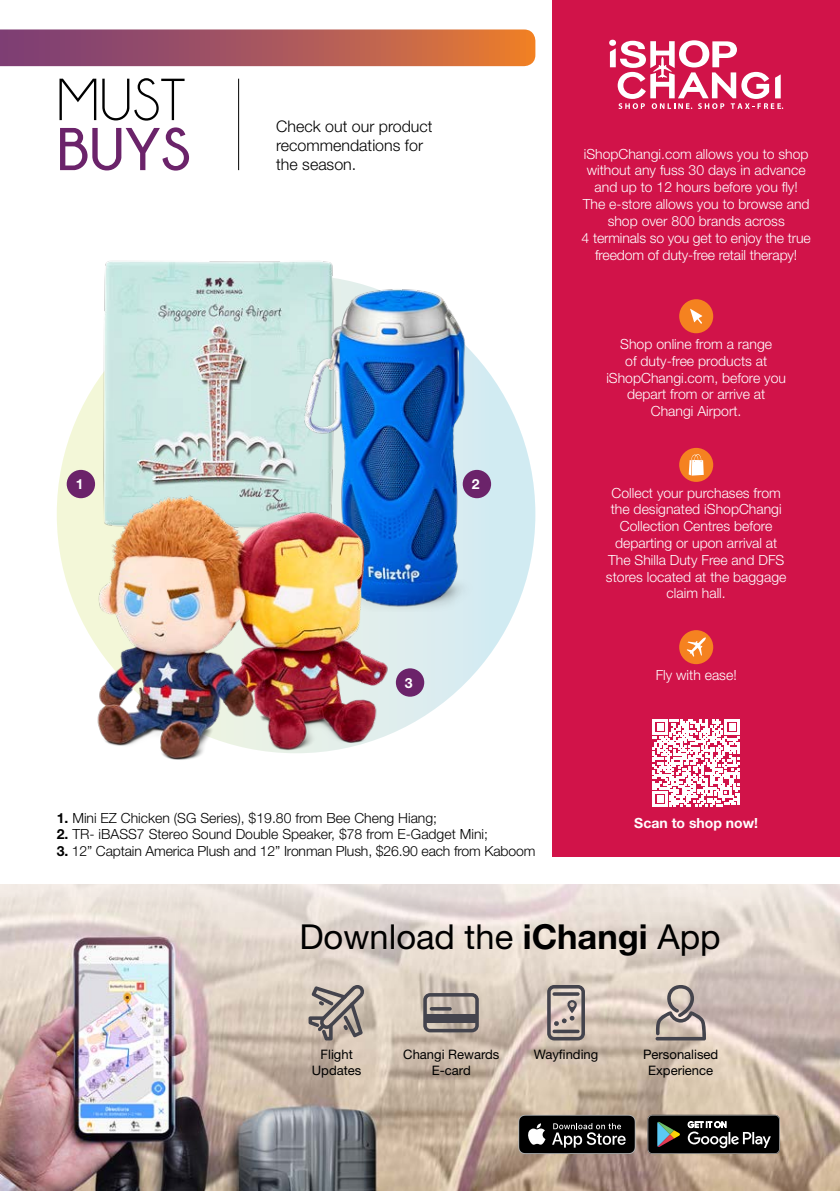
<style>
.page{position:relative;width:840px;height:1191px;background:#fff}
.page>*{position:absolute;margin:0;border:0;box-sizing:border-box;transform-origin:0 0}
.t1{font:60px "Champagne&Limousines";color:#000}
.t2{font:700 60px "Champagne&Limousines";color:#6b236a}
.t3{font:34.4px "Helvetica Neue LT Std";color:#000}
.t4{font:300 16px/19.2px "Helvetica Neue LT Std";color:#000}
.t5{font:300 14px/16.8px "Helvetica Neue LT Std";color:#fff;text-align:center}
.t6{font:300 14px "Helvetica Neue LT Std";color:#000}
.t7{font:700 14px "Helvetica Neue LT Std";color:#fff}
.t8{font:13px/15.6px "Helvetica Neue LT Std";color:#000;text-align:center}
.s1{font-weight:700}
</style>
<div class="page">
<svg style="left:0;top:29px;width:535px;height:37px;background:#ae5c5b"></svg>
<div style="left:57px;top:275px;width:478px;height:478px;background:#d1ebf2;border-radius:50%"></div>
<div style="left:552px;top:0;width:287px;height:856px;background:#d11349"></div>
<svg style="left:609px;top:40px;width:173px;height:69px"></svg>
<hr style="left:238px;top:79px;width:1px;height:91px;background:#000">
<img style="left:79px;top:261px;width:277px;height:207px">
<img style="left:296px;top:283px;width:192px;height:323px">
<img style="left:57px;top:468px;width:380px;height:292px">
<img style="left:0;top:884px;width:839px;height:307px">
<svg style="left:518px;top:1114px;width:117px;height:40px;background:#343333"></svg>
<svg style="left:647px;top:1114px;width:132px;height:40px;background:#2f312f"></svg>
<svg style="left:308px;top:985px;width:56px;height:55px;background:#a49a93"></svg>
<svg style="left:423px;top:993px;width:55px;height:39px;background:#9d948e"></svg>
<div style="left:425px;top:1014px;width:52px;height:9px;background:#44444d"></div>
<hr style="left:429px;top:1007px;width:22px;height:3px;background:#44444d;border-radius:2px">
<svg style="left:547px;top:985px;width:37px;height:55px;background:#a19693"></svg>
<svg style="left:655px;top:985px;width:50px;height:55px;background:#b2a6a1"></svg>
<div style="left:67px;top:470px;width:28px;height:28px;background:#6b236a;border-radius:50%"></div>
<div style="left:462px;top:470px;width:29px;height:28px;background:#6b236a;border-radius:50%"></div>
<div style="left:395px;top:668px;width:29px;height:28px;background:#6b236a;border-radius:50%"></div>
<div style="left:678px;top:299px;width:34px;height:34px;background:#f58220;border-radius:50%"></div>
<svg style="left:690px;top:309px;width:12px;height:15px"></svg>
<div style="left:678px;top:448px;width:34px;height:34px;background:#f58220;border-radius:50%"></div>
<svg style="left:688px;top:454px;width:15px;height:21px"></svg>
<div style="left:678px;top:630px;width:34px;height:34px;background:#f58220;border-radius:50%"></div>
<svg style="left:686px;top:637px;width:19px;height:20px"></svg>
<svg style="left:652px;top:719px;width:87px;height:87px"></svg>
<h1 class="t1" style="left:57px;top:70px;width:130px">MUST</h1>
<h1 class="t2" style="left:57px;top:116px;width:135px">BUYS</h1>
<p class="t4" style="left:276px;top:116px;width:158px">Check out our product recommendations for the season.</p>
<p class="t7" style="left:76px;top:475px;width:9px">1</p>
<p class="t7" style="left:471px;top:475px;width:9px">2</p>
<p class="t7" style="left:405px;top:674px;width:9px">3</p>
<p class="t5" style="left:581px;top:145px;width:230px">iShopChangi.com allows you to shop without any fuss 30 days in advance and up to 12 hours before you fly!<br>The e-store allows you to browse and shop over 800 brands across<br>4 terminals so you get to enjoy the true freedom of duty-free retail therapy!</p>
<p class="t5" style="left:606px;top:335px;width:181px">Shop online from a range<br>of duty-free products at iShopChangi.com, before you depart from or arrive at<br>Changi Airport.</p>
<p class="t5" style="left:605px;top:484px;width:182px">Collect your purchases from the designated iShopChangi<br>Collection Centres before departing or upon arrival at<br>The Shilla Duty Free and DFS stores located at the baggage claim hall.</p>
<p class="t5" style="left:655px;top:666px;width:82px">Fly with ease!</p>
<p class="t6" style="left:57px;top:809px;width:381px"><span class="s1">1.</span> Mini EZ Chicken (SG Series), $19.80 from Bee Cheng Hiang;</p>
<p class="t6" style="left:57px;top:826px;width:432px"><span class="s1">2.</span> TR- iBASS7 Stereo Sound Double Speaker, $78 from E-Gadget Mini;</p>
<p class="t6" style="left:57px;top:842px;width:480px"><span class="s1">3.</span> 12” Captain America Plush and 12” Ironman Plush, $26.90 each from Kaboom</p>
<p class="t7" style="left:634px;top:814px;width:125px">Scan to shop now!</p>
<h2 class="t3" style="left:299px;top:916px;width:422px">Download the <span class="s1">iChangi</span> App</h2>
<p class="t8" style="left:312px;top:1046px;width:51px">Flight<br>Updates</p>
<p class="t8" style="left:403px;top:1046px;width:98px">Changi Rewards<br>E-card</p>
<p class="t8" style="left:533px;top:1046px;width:66px">Wayfinding</p>
<p class="t8" style="left:642px;top:1046px;width:77px">Personalised<br>Experience</p>
</div>
